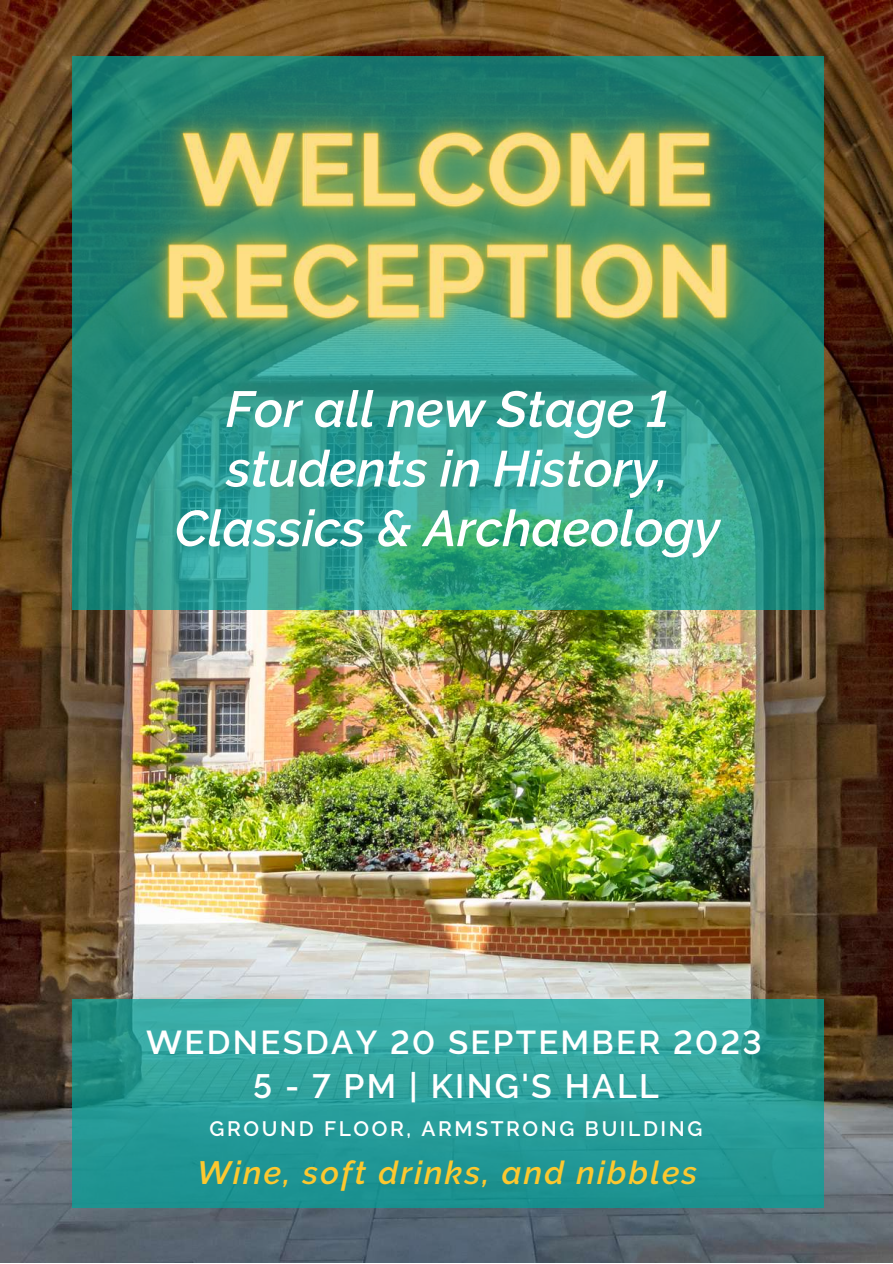
<style>
.page{position:relative;width:893px;height:1264px;background:#fff}
.page>*{position:absolute;margin:0;border:0;box-sizing:border-box;transform-origin:0 0}
.t1{font:italic 600 50.55px/59.6px "Derailed";color:#fff;text-align:center}
.t2{font:600 33.6px "Derailed";letter-spacing:.07em;color:#fff}
.t3{font:600 33px "Derailed";letter-spacing:.07em;color:#fff}
.t4{font:italic 600 32.1px "Derailed";letter-spacing:.07em;color:#fdc82f}
.t5{font:600 20.85px "Derailed";letter-spacing:.125em;color:#fff}
</style>
<div class="page">
<img style="left:0;top:0;width:892px;height:1262px">
<svg style="left:72px;top:451px;width:751px;height:158px;background:#32a08c"></svg>
<img style="left:54px;top:0;width:786px;height:451px">
<svg style="left:72px;top:999px;width:751px;height:208px;background:#2a9d99"></svg>
<p class="t1" style="left:175px;top:380px;width:547px">For all new Stage 1 students in History,<br>Classics &amp; Archaeology</p>
<p class="t3" style="left:146px;top:1023px;width:617px">WEDNESDAY 20 SEPTEMBER 2023</p>
<p class="t2" style="left:253px;top:1066px;width:407px">5 - 7 PM | KING'S HALL</p>
<p class="t5" style="left:209px;top:1116px;width:494px">GROUND FLOOR, ARMSTRONG BUILDING</p>
<p class="t4" style="left:197px;top:1153px;width:501px">Wine, soft drinks, and nibbles</p>
</div>
